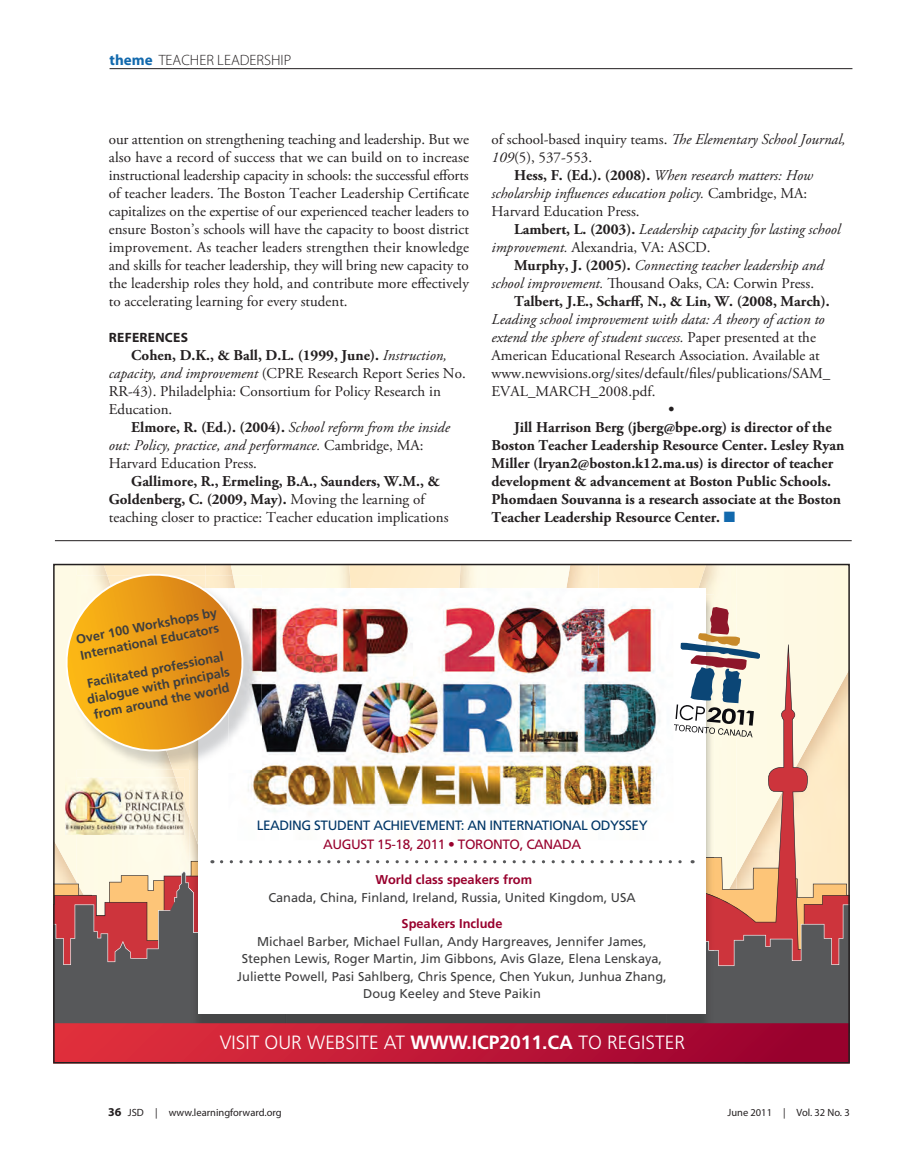
<style>
.page{position:relative;width:905px;height:1175px;background:#fff}
.page>*{position:absolute;margin:0;border:0;box-sizing:border-box;transform-origin:0 0}
.t1{font:300 19.2px "Frutiger";color:#fff}
.body{font:15px/18px "Adobe Garamond Pro";color:#231f20}
.body-2{font:italic 15px/18px "Adobe Garamond Pro";color:#231f20}
.body-3{font:700 15px/18px "Adobe Garamond Pro";color:#231f20}
.toppers{font:300 15px "Myriad Pro";color:#231f20}
.t2{font:13.5px/19.2px "Frutiger";letter-spacing:-.03em;color:#003667;text-align:center}
.subhead{font:700 13.5px "Myriad Pro";letter-spacing:.02em;color:#231f20}
.t3{font:12.75px/17.5px "Frutiger";color:#3e3e3f;text-align:center}
.t4{font:700 12.75px/16px "Frutiger";color:#3e3e3f}
.t5{font:10.5px "Myriad Pro";color:#231f20}
.s1{font-weight:700;color:#1269ad}
.s2{font-weight:700}
.s3{font-style:italic}
.s4{font-weight:700;font-style:normal}
.s5{font-style:normal}
.s6{color:#1269ad}
.s7{color:#98012d}
.s8{font-weight:700;color:#98012d}
.s9{font-weight:700;font-size:12px}
</style>
<div class="page">
<hr style="left:110px;top:68px;width:742px;height:1px;background:#231f20">
<img style="left:56px;top:567px;width:790px;height:493px">
<hr style="left:55px;top:540px;width:796px;height:1px;background:#231f20">
<p class="toppers" style="left:110px;top:52px;width:183px"><span class="s1">theme</span> TEACHER LEADERSHIP</p>
<p class="body" style="left:109px;top:131px;width:362px;text-align:justify">our attention on strengthening teaching and leadership. But we also have a record of success that we can build on to increase instructional leadership capacity in schools: the successful efforts of teacher leaders. The Boston Teacher Leadership Certificate capitalizes on the expertise of our experienced teacher leaders to ensure Boston’s schools will have the capacity to boost district improvement. As teacher leaders strengthen their knowledge and skills for teacher leadership, they will bring new capacity to the leadership roles they hold, and contribute more effectively to accelerating learning for every student.</p>
<p class="subhead" style="left:109px;top:330px;width:81px">REFERENCES</p>
<p class="body" style="left:109px;top:347px;width:358px;text-indent:22px"><span class="s2">Cohen, D.K., &amp; Ball, D.L. (1999, June).</span> <span class="s3">Instruction, capacity, and improvement</span> (CPRE Research Report Series No.<br>RR-43). Philadelphia: Consortium for Policy Research in Education.</p>
<p class="body-2" style="left:109px;top:419px;width:342px;text-indent:22px"><span class="s4">Elmore, R. (Ed.). (2004).</span> School reform from the inside out: Policy, practice, and performance. <span class="s5">Cambridge, MA:<br>Harvard Education Press.</span></p>
<p class="body" style="left:109px;top:473px;width:341px;text-indent:22px"><span class="s2">Gallimore, R., Ermeling, B.A., Saunders, W.M., &amp;<br>Goldenberg, C. (2009, May).</span> Moving the learning of teaching closer to practice: Teacher education implications</p>
<p class="body" style="left:491px;top:131px;width:355px">of school-based inquiry teams. <span class="s3">The Elementary School Journal,<br>109</span>(5), 537-553.</p>
<p class="body-2" style="left:491px;top:167px;width:323px;text-indent:22px"><span class="s4">Hess, F. (Ed.). (2008).</span> When research matters: How scholarship influences education policy. <span class="s5">Cambridge, MA:<br>Harvard Education Press.</span></p>
<p class="body-2" style="left:491px;top:221px;width:350px;text-indent:22px"><span class="s4">Lambert, L. (2003).</span> Leadership capacity for lasting school improvement. <span class="s5">Alexandria, VA: ASCD.</span></p>
<p class="body-2" style="left:491px;top:257px;width:333px;text-indent:22px"><span class="s4">Murphy, J. (2005).</span> Connecting teacher leadership and school improvement. <span class="s5">Thousand Oaks, CA: Corwin Press.</span></p>
<p class="body" style="left:491px;top:293px;width:340px;text-indent:22px"><span class="s2">Talbert, J.E., Scharff, N., &amp; Lin, W. (2008, March).<br></span><span class="s3">Leading school improvement with data: A theory of action to extend the sphere of student success.</span> Paper presented at the American Educational Research Association. Available at www.newvisions.org/sites/default/files/publications/SAM_ EVAL_MARCH_2008.pdf.</p>
<p class="body-3" style="left:668px;top:401px;width:7px">•</p>
<p class="body-3" style="left:491px;top:419px;width:354px;text-indent:22px">Jill Harrison Berg (jberg@bpe.org) is director of the Boston Teacher Leadership Resource Center. Lesley Ryan Miller (lryan2@boston.k12.ma.us) is director of teacher development &amp; advancement at Boston Public Schools.<br>Phomdaen Souvanna is a research associate at the Boston Teacher Leadership Resource Center. <span class="s6">■</span></p>
<p class="t4" style="left:75px;top:631px;width:145px;rotate:-11deg">Over 100 Workshops by<br>International Educators</p>
<p class="t4" style="left:83px;top:675px;width:146px;rotate:-11deg">Facilitated professional dialogue with principals from around the world</p>
<p class="t2" style="left:257px;top:815px;width:392px">LEADING STUDENT ACHIEVEMENT: AN INTERNATIONAL ODYSSEY<br><span class="s7">AUGUST 15-18, 2011 • TORONTO, CANADA</span></p>
<p class="t3" style="left:268px;top:870px;width:369px"><span class="s8">World class speakers from<br></span>Canada, China, Finland, Ireland, Russia, United Kingdom, USA</p>
<p class="t3" style="left:237px;top:914px;width:431px"><span class="s8">Speakers Include<br></span>Michael Barber, Michael Fullan, Andy Hargreaves, Jennifer James, Stephen Lewis, Roger Martin, Jim Gibbons, Avis Glaze, Elena Lenskaya, Juliette Powell, Pasi Sahlberg, Chris Spence, Chen Yukun, Junhua Zhang, Doug Keeley and Steve Paikin</p>
<p class="t1" style="left:220px;top:1031px;width:466px">VISIT OUR WEBSITE AT <span class="s2">WWW.ICP2011.CA</span> TO REGISTER</p>
<p class="t5" style="left:108px;top:1107px;width:175px"><span class="s9">36</span> JSD | www.learningforward.org</p>
<p class="t5" style="left:727px;top:1107px;width:124px">June 2011 | Vol. 32 No. 3</p>
</div>
